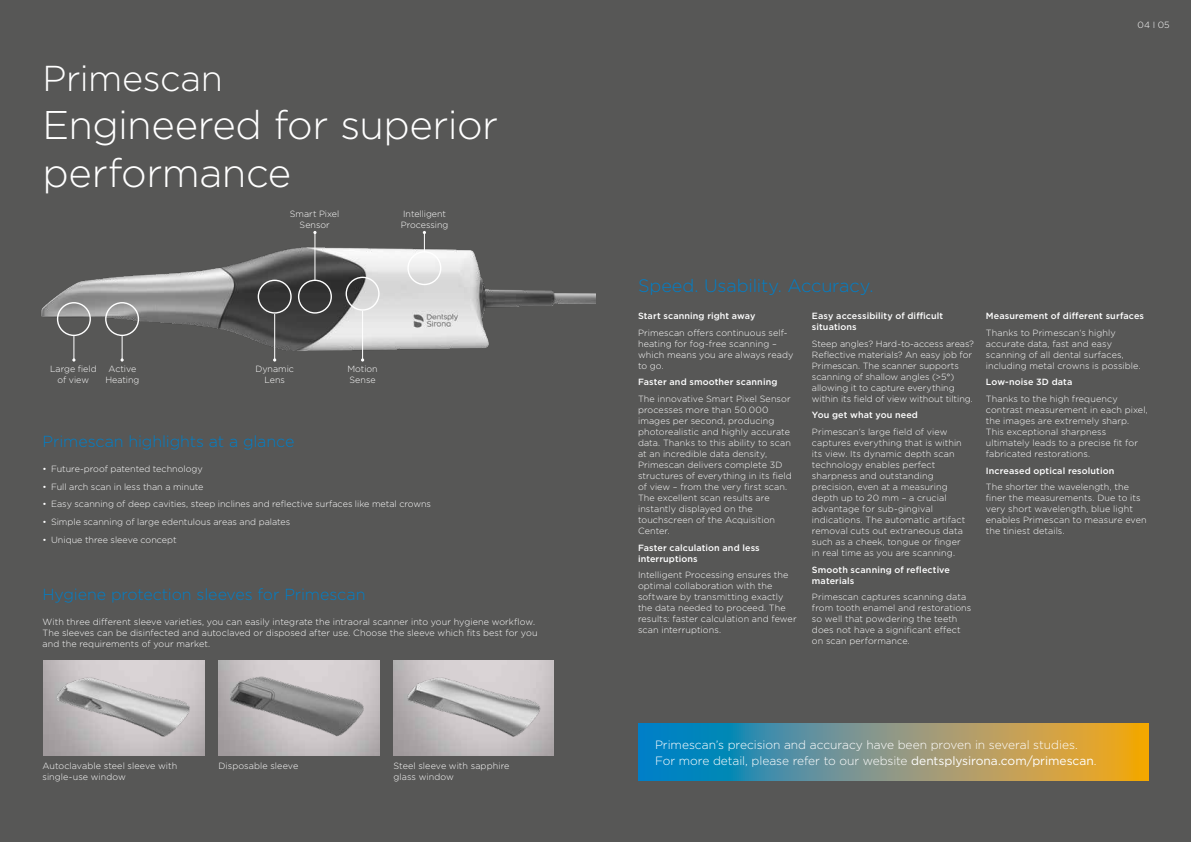
<style>
.page{position:relative;width:1191px;height:842px;background:#575756}
.page>*{position:absolute;margin:0;border:0;box-sizing:border-box;transform-origin:0 0}
.t1{font:300 40px/48px "Gotham";letter-spacing:-.01em;color:#fff}
.t2{font:300 36px "Gotham";letter-spacing:-.015em;color:#fff}
.t3{font:300 18px "Gotham";letter-spacing:-.005em;color:#007fc8}
.t4{font:300 16px "Gotham";letter-spacing:-.01em;color:#007fc8}
.t5{font:300 12px/16.5px "Gotham";letter-spacing:-.005em;color:#fff}
.t6{font:300 9px/11px "Gotham";letter-spacing:.005em;color:#fff}
.t7{font:500 9px/11px "Gotham";letter-spacing:.01em;color:#fff}
.s1{font-weight:400}
</style>
<div class="page">
<img style="left:218px;top:660px;width:161px;height:95px">
<img style="left:43px;top:660px;width:160px;height:95px">
<img style="left:393px;top:660px;width:160px;height:95px">
<img style="left:41px;top:231px;width:554px;height:130px">
<div style="left:57px;top:302px;width:34px;height:34px;border:1px solid #fff;border-radius:50%"></div>
<div style="left:105px;top:302px;width:34px;height:34px;border:1px solid #fff;border-radius:50%"></div>
<div style="left:258px;top:280px;width:34px;height:34px;border:1px solid #fff;border-radius:50%"></div>
<div style="left:298px;top:280px;width:34px;height:34px;border:1px solid #fff;border-radius:50%"></div>
<div style="left:345px;top:277px;width:34px;height:34px;border:1px solid #fff;border-radius:50%"></div>
<div style="left:407px;top:251px;width:34px;height:34px;border:1px solid #fff;border-radius:50%"></div>
<svg style="left:72px;top:336px;width:3px;height:26px"></svg>
<hr style="left:274px;top:314px;width:1px;height:46px;background:#fff">
<hr style="left:314px;top:232px;width:1px;height:49px;background:#fff">
<svg style="left:423px;top:231px;width:3px;height:21px"></svg>
<svg style="left:120px;top:336px;width:4px;height:26px"></svg>
<hr style="left:362px;top:311px;width:1px;height:49px;background:#fff">
<svg style="left:638px;top:724px;width:510px;height:56px;background:#7f967d"></svg>
<h2 class="t2" style="left:43px;top:56px;width:182px">Primescan</h2>
<h1 class="t1" style="left:43px;top:100px;width:457px">Engineered for superior performance</h1>
<p class="t6" style="left:290px;top:208px;width:51px;text-align:center">Smart Pixel<br>Sensor</p>
<p class="t6" style="left:401px;top:208px;width:49px">Intelligent<br>Processing</p>
<p class="t6" style="left:50px;top:363px;width:48px;text-align:center">Large field of view</p>
<p class="t6" style="left:105px;top:363px;width:36px;text-align:center">Active<br>Heating</p>
<p class="t6" style="left:255px;top:363px;width:40px;text-align:center">Dynamic<br>Lens</p>
<h3 class="t4" style="left:43px;top:431px;width:253px">Primescan highlights at a glance</h3>
<p class="t6" style="left:347px;top:363px;width:32px">Motion<br>Sense</p>
<p class="t6" style="left:43px;top:463px;width:162px">• Future-proof patented technology</p>
<p class="t6" style="left:43px;top:481px;width:162px">• Full arch scan in less than a minute</p>
<p class="t6" style="left:43px;top:498px;width:390px">• Easy scanning of deep cavities, steep inclines and reflective surfaces like metal crowns</p>
<p class="t6" style="left:43px;top:516px;width:249px">• Simple scanning of large edentulous areas and palates</p>
<p class="t6" style="left:43px;top:534px;width:136px">• Unique three sleeve concept</p>
<h3 class="t4" style="left:43px;top:584px;width:324px">Hygiene protection sleeves for Primescan</h3>
<p class="t6" style="left:43px;top:616px;width:496px">With three different sleeve varieties, you can easily integrate the intraoral scanner into your hygiene workflow.<br>The sleeves can be disinfected and autoclaved or disposed after use. Choose the sleeve which fits best for you and the requirements of your market.</p>
<p class="t6" style="left:43px;top:760px;width:136px">Autoclavable steel sleeve with single-use window</p>
<p class="t6" style="left:218px;top:760px;width:81px">Disposable sleeve</p>
<p class="t6" style="left:393px;top:760px;width:117px">Steel sleeve with sapphire glass window</p>
<p class="t6" style="left:1137px;top:19px;width:34px">04 I 05</p>
<h3 class="t3" style="left:638px;top:274px;width:237px">Speed. Usability. Accuracy.</h3>
<p class="t7" style="left:638px;top:310px;width:119px">Start scanning right away</p>
<p class="t6" style="left:638px;top:327px;width:157px">Primescan offers continuous self&shy;heating for fog-free scanning – which means you are always ready to go.</p>
<p class="t7" style="left:638px;top:377px;width:141px">Faster and smoother scanning</p>
<p class="t6" style="left:638px;top:393px;width:155px">The innovative Smart Pixel Sensor processes more than 50.000 images per second, producing photorealistic and highly accurate data. Thanks to this ability to scan at an incredible data density,<br>Primescan delivers complete 3D structures of everything in its field of view – from the very first scan.<br>The excellent scan results are instantly displayed on the touchscreen of the Acquisition<br>Center.</p>
<p class="t7" style="left:638px;top:542px;width:123px">Faster calculation and less interruptions</p>
<p class="t6" style="left:638px;top:569px;width:160px">Intelligent Processing ensures the optimal collaboration with the software by transmitting exactly the data needed to proceed. The results: faster calculation and fewer scan interruptions.</p>
<p class="t7" style="left:812px;top:310px;width:133px">Easy accessibility of difficult situations</p>
<p class="t6" style="left:812px;top:338px;width:164px">Steep angles? Hard-to-access areas?<br>Reflective materials? An easy job for Primescan. The scanner supports scanning of shallow angles (&gt;5°) allowing it to capture everything within its field of view without tilting.</p>
<p class="t7" style="left:812px;top:409px;width:107px">You get what you need</p>
<p class="t6" style="left:812px;top:426px;width:155px">Primescan‘s large field of view captures everything that is within its view. Its dynamic depth scan technology enables perfect sharpness and outstanding precision, even at a measuring depth up to 20 mm – a crucial advantage for sub-gingival indications. The automatic artifact removal cuts out extraneous data such as a cheek, tongue or finger in real time as you are scanning.</p>
<p class="t7" style="left:812px;top:564px;width:139px">Smooth scanning of reflective materials</p>
<p class="t6" style="left:812px;top:591px;width:161px">Primescan captures scanning data from tooth enamel and restorations so well that powdering the teeth does not have a significant effect on scan performance.</p>
<p class="t7" style="left:986px;top:310px;width:160px">Measurement of different surfaces</p>
<p class="t6" style="left:986px;top:327px;width:156px">Thanks to Primescan‘s highly accurate data, fast and easy scanning of all dental surfaces, including metal crowns is possible.</p>
<p class="t7" style="left:986px;top:376px;width:88px">Low-noise 3D data</p>
<p class="t6" style="left:986px;top:393px;width:163px">Thanks to the high frequency contrast measurement in each pixel, the images are extremely sharp.<br>This exceptional sharpness ultimately leads to a precise fit for fabricated restorations.</p>
<p class="t7" style="left:986px;top:465px;width:130px">Increased optical resolution</p>
<p class="t6" style="left:986px;top:481px;width:162px">The shorter the wavelength, the finer the measurements. Due to its very short wavelength, blue light enables Primescan to measure even the tiniest details.</p>
<h3 class="t5" style="left:655px;top:736px;width:443px">Primescan’s precision and accuracy have been proven in several studies.<br>For more detail, please refer to our website <span class="s1">dentsplysirona.com/primescan</span>.</h3>
</div>
